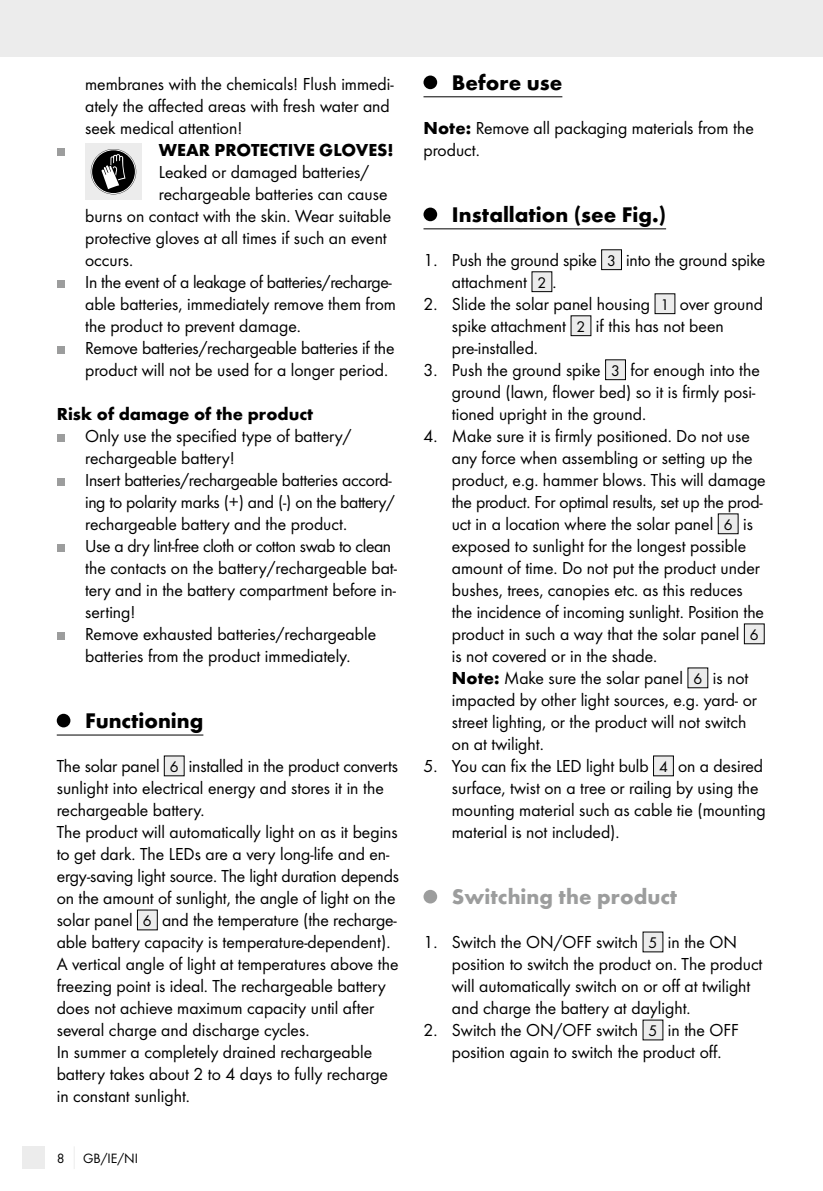
<style>
.page{position:relative;width:823px;height:1191px;background:#fff}
.page>*{position:absolute;margin:0;border:0;box-sizing:border-box;transform-origin:0 0}
.t1{font:700 22px "Futura";color:#000}
.t2{font:700 22px "Futura";color:#9c9d9d}
.t3{font:18px/22px "Futura Boo";color:#000}
.t4{font:700 18px "Futura";color:#000}
.t5{font:18px "Futura Boo";letter-spacing:-.02em;color:#000}
.t6{font:14px "Futura Boo";color:#000}
.s1{font-size:16px}
.s2{font-family:"Futura";font-weight:700}
</style>
<div class="page">
<div style="left:0;top:0;width:822px;height:57px;background:#ececec"></div>
<div style="left:23px;top:1146px;width:22px;height:23px;background:#ececec"></div>
<svg style="left:74px;top:1147px;width:1px;height:22px"></svg>
<hr style="left:57px;top:734px;width:146px;height:1px;background:#000">
<div style="left:57px;top:148px;width:7px;height:8px;background:#9c9d9d"></div>
<div style="left:85px;top:143px;width:57px;height:57px;background:#ececec"></div>
<svg style="left:91px;top:149px;width:45px;height:45px"></svg>
<div style="left:57px;top:280px;width:7px;height:8px;background:#9c9d9d"></div>
<div style="left:57px;top:346px;width:7px;height:8px;background:#9c9d9d"></div>
<div style="left:57px;top:434px;width:7px;height:8px;background:#9c9d9d"></div>
<div style="left:57px;top:478px;width:7px;height:8px;background:#9c9d9d"></div>
<div style="left:57px;top:544px;width:7px;height:8px;background:#9c9d9d"></div>
<div style="left:57px;top:632px;width:7px;height:8px;background:#9c9d9d"></div>
<div style="left:57px;top:714px;width:13px;height:13px;background:#000;border-radius:50%"></div>
<div style="left:164px;top:756px;width:20px;height:20px;background:#ececec"></div>
<div style="left:137px;top:910px;width:20px;height:20px;background:#ececec"></div>
<div style="left:137px;top:909px;width:21px;height:21px;border:1px solid #000"></div>
<hr style="left:423px;top:96px;width:139px;height:1px;background:#000">
<hr style="left:423px;top:228px;width:242px;height:1px;background:#000">
<div style="left:423px;top:76px;width:14px;height:13px;background:#000;border-radius:50%"></div>
<div style="left:423px;top:208px;width:14px;height:13px;background:#000;border-radius:50%"></div>
<div style="left:601px;top:250px;width:20px;height:20px;background:#ececec"></div>
<div style="left:600px;top:249px;width:21px;height:21px;border:1px solid #000"></div>
<div style="left:531px;top:272px;width:20px;height:20px;background:#ececec"></div>
<div style="left:654px;top:294px;width:20px;height:20px;background:#ececec"></div>
<div style="left:570px;top:316px;width:20px;height:20px;background:#ececec"></div>
<div style="left:605px;top:360px;width:20px;height:20px;background:#ececec"></div>
<div style="left:604px;top:359px;width:21px;height:21px;border:1px solid #000"></div>
<div style="left:717px;top:514px;width:20px;height:20px;background:#ececec"></div>
<div style="left:717px;top:513px;width:21px;height:21px;border:1px solid #000"></div>
<div style="left:744px;top:624px;width:19px;height:20px;background:#ececec"></div>
<div style="left:687px;top:668px;width:20px;height:20px;background:#ececec"></div>
<div style="left:653px;top:756px;width:20px;height:20px;background:#ececec"></div>
<div style="left:423px;top:890px;width:14px;height:13px;background:#9c9d9d;border-radius:50%"></div>
<div style="left:642px;top:932px;width:20px;height:20px;background:#ececec"></div>
<div style="left:642px;top:1020px;width:20px;height:20px;background:#ececec"></div>
<p class="t3" style="left:85px;top:73px;width:310px">membranes with the chemicals! Flush immedi&shy;ately the affected areas with fresh water and seek medical attention!</p>
<p class="t4" style="left:159px;top:139px;width:236px">WEAR PROTECTIVE GLOVES!</p>
<p class="t3" style="left:159px;top:161px;width:212px">Leaked or damaged batteries/</p>
<p class="t3" style="left:159px;top:183px;width:230px">rechargeable batteries can cause</p>
<p class="t3" style="left:85px;top:205px;width:307px">burns on contact with the skin. Wear suitable</p>
<p class="t3" style="left:85px;top:227px;width:303px">protective gloves at all times if such an event</p>
<p class="t3" style="left:85px;top:249px;width:50px">occurs.</p>
<p class="t5" style="left:85px;top:271px;width:308px">In the event of a leakage of batteries/recharge-</p>
<p class="t3" style="left:85px;top:293px;width:312px">able batteries, immediately remove them from</p>
<p class="t3" style="left:85px;top:315px;width:217px">the product to prevent damage.</p>
<p class="t3" style="left:85px;top:337px;width:310px">Remove batteries/rechargeable batteries if the</p>
<p class="t3" style="left:85px;top:359px;width:304px">product will not be used for a longer period.</p>
<p class="t4" style="left:57px;top:403px;width:258px">Risk of damage of the product</p>
<p class="t3" style="left:85px;top:425px;width:313px">Only use the specified type of battery/ rechargeable battery!<br>Insert batteries/rechargeable batteries accord&shy;ing to polarity marks (+) and (-) on the battery/ rechargeable battery and the product.<br>Use a dry lint-free cloth or cotton swab to clean the contacts on the battery/rechargeable bat&shy;tery and in the battery compartment before in&shy;serting!<br>Remove exhausted batteries/rechargeable batteries from the product immediately.</p>
<p class="t1" style="left:85px;top:707px;width:120px">Functioning</p>
<p class="t3" style="left:57px;top:755px;width:344px">The solar panel <span class="s1">6</span> installed in the product converts sunlight into electrical energy and stores it in the rechargeable battery.<br>The product will automatically light on as it begins to get dark. The LEDs are a very long-life and en&shy;ergy-saving light source. The light duration depends on the amount of sunlight, the angle of light on the solar panel <span class="s1">6</span> and the temperature (the recharge&shy;able battery capacity is temperature-dependent).<br>A vertical angle of light at temperatures above the freezing point is ideal. The rechargeable battery does not achieve maximum capacity until after several charge and discharge cycles.<br>In summer a completely drained rechargeable battery takes about 2 to 4 days to fully recharge in constant sunlight.</p>
<p class="t6" style="left:57px;top:1149px;width:9px">8</p>
<p class="t6" style="left:83px;top:1149px;width:56px">GB/IE/NI</p>
<p class="t1" style="left:451px;top:69px;width:112px">Before use</p>
<p class="t3" style="left:423px;top:117px;width:331px"><span class="s2">Note:</span> Remove all packaging materials from the product.</p>
<p class="t1" style="left:451px;top:201px;width:215px">Installation (see Fig.)</p>
<p class="t3" style="left:451px;top:249px;width:315px;text-indent:-28px">1. Push the ground spike <span class="s1">3</span> into the ground spike attachment <span class="s1">2</span> .</p>
<p class="t3" style="left:451px;top:293px;width:312px;text-indent:-28px">2. Slide the solar panel housing <span class="s1">1</span> over ground spike attachment <span class="s1">2</span> if this has not been pre-installed.</p>
<p class="t3" style="left:451px;top:359px;width:309px;text-indent:-28px">3. Push the ground spike <span class="s1">3</span> for enough into the ground (lawn, flower bed) so it is firmly posi&shy;tioned upright in the ground.</p>
<p class="t3" style="left:451px;top:425px;width:315px;text-indent:-28px">4. Make sure it is firmly positioned. Do not use any force when assembling or setting up the product, e.g. hammer blows. This will damage the product. For optimal results, set up the prod&shy;uct in a location where the solar panel <span class="s1">6</span> is exposed to sunlight for the longest possible amount of time. Do not put the product under bushes, trees, canopies etc. as this reduces the incidence of incoming sunlight. Position the product in such a way that the solar panel <span class="s1">6 </span>is not covered or in the shade.<br><span class="s2">Note:</span> Make sure the solar panel <span class="s1">6</span> is not impacted by other light sources, e.g. yard- or street lighting, or the product will not switch on at twilight.</p>
<p class="t3" style="left:451px;top:755px;width:315px;text-indent:-28px">5. You can fix the LED light bulb <span class="s1">4</span> on a desired surface, twist on a tree or railing by using the mounting material such as cable tie (mounting material is not included).</p>
<p class="t2" style="left:451px;top:883px;width:227px">Switching the product</p>
<p class="t3" style="left:451px;top:931px;width:312px;text-indent:-28px">1. Switch the ON/OFF switch <span class="s1">5</span> in the ON position to switch the product on. The product will automatically switch on or off at twilight and charge the battery at daylight.</p>
<p class="t3" style="left:451px;top:1019px;width:288px;text-indent:-28px">2. Switch the ON/OFF switch <span class="s1">5</span> in the OFF position again to switch the product off.</p>
</div>
